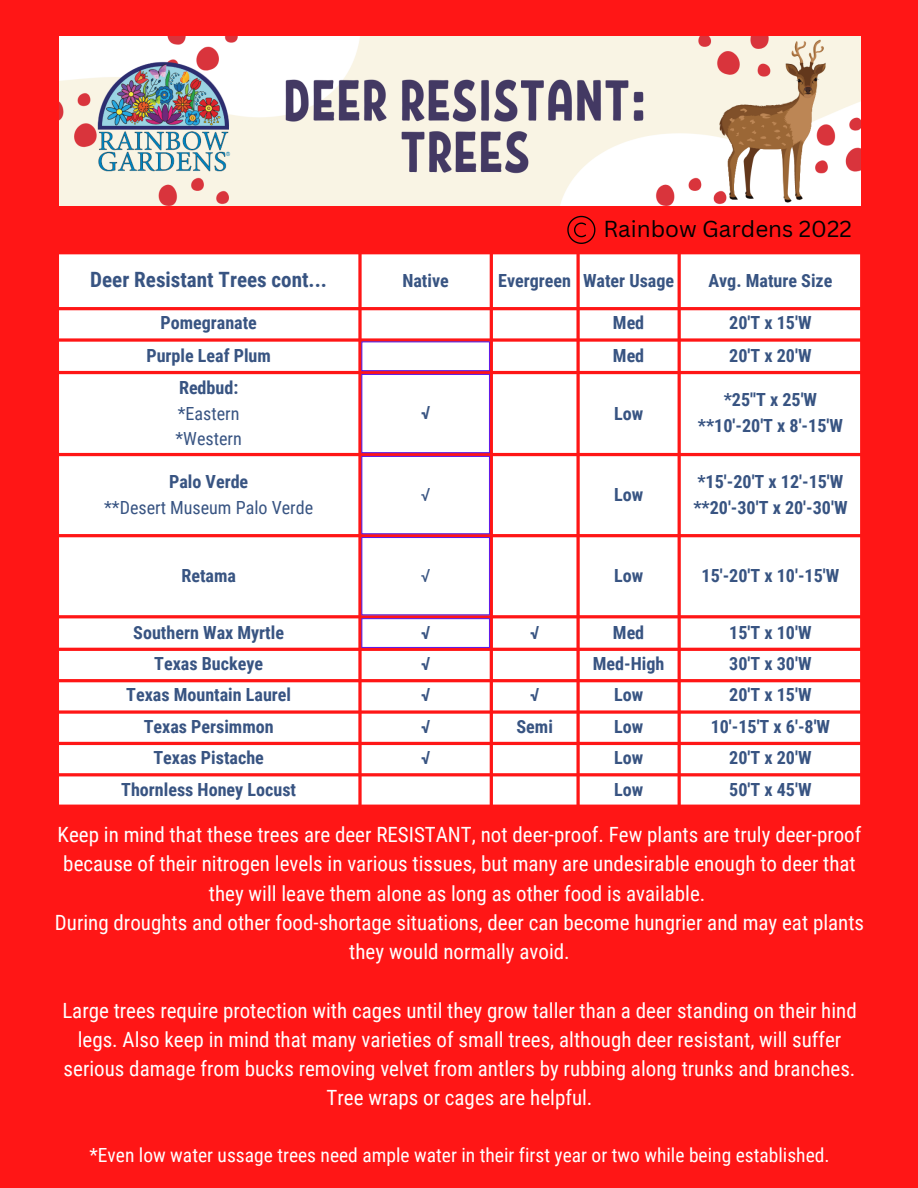
<style>
.page{position:relative;width:918px;height:1188px;background:#ff1616}
.page>*{position:absolute;margin:0;border:0;box-sizing:border-box;transform-origin:0 0}
.t1{font:22.5px "Canva Sans";color:#000}
.t2{font:700 21.15px "Roboto Condensed";color:#385482}
.t3{font:21px/29.2px "Roboto Condensed";color:#fff;text-align:center}
.t4{font:19.5px "Roboto Condensed";color:#fff}
.t5{font:700 18.15px/25.2px "Roboto Condensed";color:#385482;text-align:center}
.t6{font:18.15px/25.2px "Roboto Condensed";color:#385482}
</style>
<div class="page">
<svg style="left:59px;top:254px;width:801px;height:551px;background:#feecec"></svg>
<svg style="left:362px;top:343px;width:1px;height:27px"></svg>
<svg style="left:489px;top:343px;width:1px;height:27px"></svg>
<hr style="left:362px;top:342px;width:128px;height:1px;background:#5e17eb">
<hr style="left:362px;top:370px;width:128px;height:1px;background:#5e17eb">
<hr style="left:362px;top:375px;width:1px;height:77px;background:#5e17eb">
<hr style="left:489px;top:375px;width:1px;height:77px;background:#5e17eb">
<hr style="left:362px;top:374px;width:128px;height:1px;background:#5e17eb">
<hr style="left:362px;top:452px;width:128px;height:1px;background:#5e17eb">
<hr style="left:362px;top:457px;width:1px;height:77px;background:#5e17eb">
<hr style="left:489px;top:457px;width:1px;height:77px;background:#5e17eb">
<hr style="left:362px;top:456px;width:128px;height:1px;background:#5e17eb">
<hr style="left:362px;top:534px;width:128px;height:1px;background:#5e17eb">
<hr style="left:362px;top:538px;width:1px;height:77px;background:#5e17eb">
<hr style="left:489px;top:538px;width:1px;height:77px;background:#5e17eb">
<hr style="left:362px;top:537px;width:128px;height:1px;background:#5e17eb">
<hr style="left:362px;top:615px;width:128px;height:1px;background:#5e17eb">
<svg style="left:362px;top:619px;width:1px;height:28px"></svg>
<svg style="left:489px;top:619px;width:1px;height:28px"></svg>
<hr style="left:362px;top:618px;width:128px;height:1px;background:#5e17eb">
<hr style="left:362px;top:647px;width:128px;height:1px;background:#5e17eb">
<img style="left:59px;top:36px;width:801px;height:169px">
<svg style="left:567px;top:216px;width:28px;height:28px"></svg>
<p class="t1" style="left:603px;top:213px;width:250px">Rainbow Gardens 2022</p>
<p class="t2" style="left:90px;top:267px;width:238px">Deer Resistant Trees cont...</p>
<p class="t5" style="left:402px;top:268px;width:48px">Native</p>
<p class="t5" style="left:498px;top:268px;width:177px">Evergreen Water Usage</p>
<p class="t5" style="left:708px;top:268px;width:126px">Avg. Mature Size</p>
<p class="t5" style="left:160px;top:311px;width:98px">Pomegranate</p>
<p class="t5" style="left:613px;top:311px;width:33px">Med</p>
<p class="t5" style="left:729px;top:311px;width:84px">20'T x 15'W</p>
<p class="t5" style="left:146px;top:343px;width:126px">Purple Leaf Plum</p>
<p class="t5" style="left:613px;top:343px;width:33px">Med</p>
<p class="t5" style="left:729px;top:343px;width:84px">20'T x 20'W</p>
<p class="t5" style="left:179px;top:376px;width:61px">Redbud:</p>
<p class="t6" style="left:176px;top:401px;width:68px">*Eastern *Western</p>
<p class="t5" style="left:421px;top:400px;width:11px">√</p>
<p class="t5" style="left:614px;top:401px;width:31px">Low</p>
<p class="t5" style="left:698px;top:388px;width:147px">*25''T x 25'W **10'-20'T x 8'-15'W</p>
<p class="t5" style="left:169px;top:470px;width:81px">Palo Verde</p>
<p class="t6" style="left:104px;top:495px;width:211px">**Desert Museum Palo Verde</p>
<p class="t6" style="left:421px;top:482px;width:11px">√</p>
<p class="t5" style="left:614px;top:482px;width:31px">Low</p>
<p class="t5" style="left:693px;top:470px;width:156px;text-align:left">*15'-20'T x 12'-15'W **20'-30'T x 20'-30'W</p>
<p class="t5" style="left:181px;top:563px;width:56px">Retama</p>
<p class="t6" style="left:421px;top:563px;width:11px">√</p>
<p class="t5" style="left:614px;top:563px;width:31px">Low</p>
<p class="t5" style="left:702px;top:563px;width:139px">15'-20'T x 10'-15'W</p>
<p class="t5" style="left:133px;top:620px;width:152px">Southern Wax Myrtle</p>
<p class="t5" style="left:421px;top:620px;width:11px">√</p>
<p class="t5" style="left:530px;top:620px;width:11px">√</p>
<p class="t5" style="left:613px;top:620px;width:33px">Med</p>
<p class="t5" style="left:729px;top:620px;width:84px">15'T x 10'W</p>
<p class="t5" style="left:154px;top:651px;width:110px">Texas Buckeye</p>
<p class="t5" style="left:421px;top:651px;width:11px">√</p>
<p class="t5" style="left:593px;top:651px;width:73px">Med-High</p>
<p class="t5" style="left:729px;top:651px;width:84px">30'T x 30'W</p>
<p class="t5" style="left:126px;top:683px;width:166px">Texas Mountain Laurel</p>
<p class="t5" style="left:421px;top:683px;width:11px">√</p>
<p class="t5" style="left:530px;top:683px;width:11px">√</p>
<p class="t5" style="left:614px;top:683px;width:31px">Low</p>
<p class="t5" style="left:729px;top:683px;width:84px">20'T x 15'W</p>
<p class="t5" style="left:144px;top:714px;width:131px">Texas Persimmon</p>
<p class="t5" style="left:421px;top:714px;width:11px">√</p>
<p class="t5" style="left:517px;top:714px;width:38px">Semi</p>
<p class="t5" style="left:614px;top:714px;width:31px">Low</p>
<p class="t5" style="left:711px;top:714px;width:121px">10'-15'T x 6'-8'W</p>
<p class="t5" style="left:153px;top:745px;width:112px">Texas Pistache</p>
<p class="t5" style="left:421px;top:745px;width:11px">√</p>
<p class="t5" style="left:614px;top:745px;width:31px">Low</p>
<p class="t5" style="left:729px;top:745px;width:84px">20'T x 20'W</p>
<p class="t5" style="left:121px;top:777px;width:176px">Thornless Honey Locust</p>
<p class="t5" style="left:614px;top:777px;width:31px">Low</p>
<p class="t5" style="left:729px;top:777px;width:84px">50'T x 45'W</p>
<p class="t3" style="left:55px;top:820px;width:811px">Keep in mind that these trees are deer RESISTANT, not deer-proof. Few plants are truly deer-proof because of their nitrogen levels in various tissues, but many are undesirable enough to deer that they will leave them alone as long as other food is available.<br>During droughts and other food-shortage situations, deer can become hungrier and may eat plants they would normally avoid.</p>
<p class="t3" style="left:62px;top:996px;width:796px">Large trees require protection with cages until they grow taller than a deer standing on their hind legs. Also keep in mind that many varieties of small trees, although deer resistant, will suffer serious damage from bucks removing velvet from antlers by rubbing along trunks and branches.<br>Tree wraps or cages are helpful.</p>
<p class="t4" style="left:90px;top:1144px;width:742px">*Even low water ussage trees need ample water in their first year or two while being established.</p>
</div>
